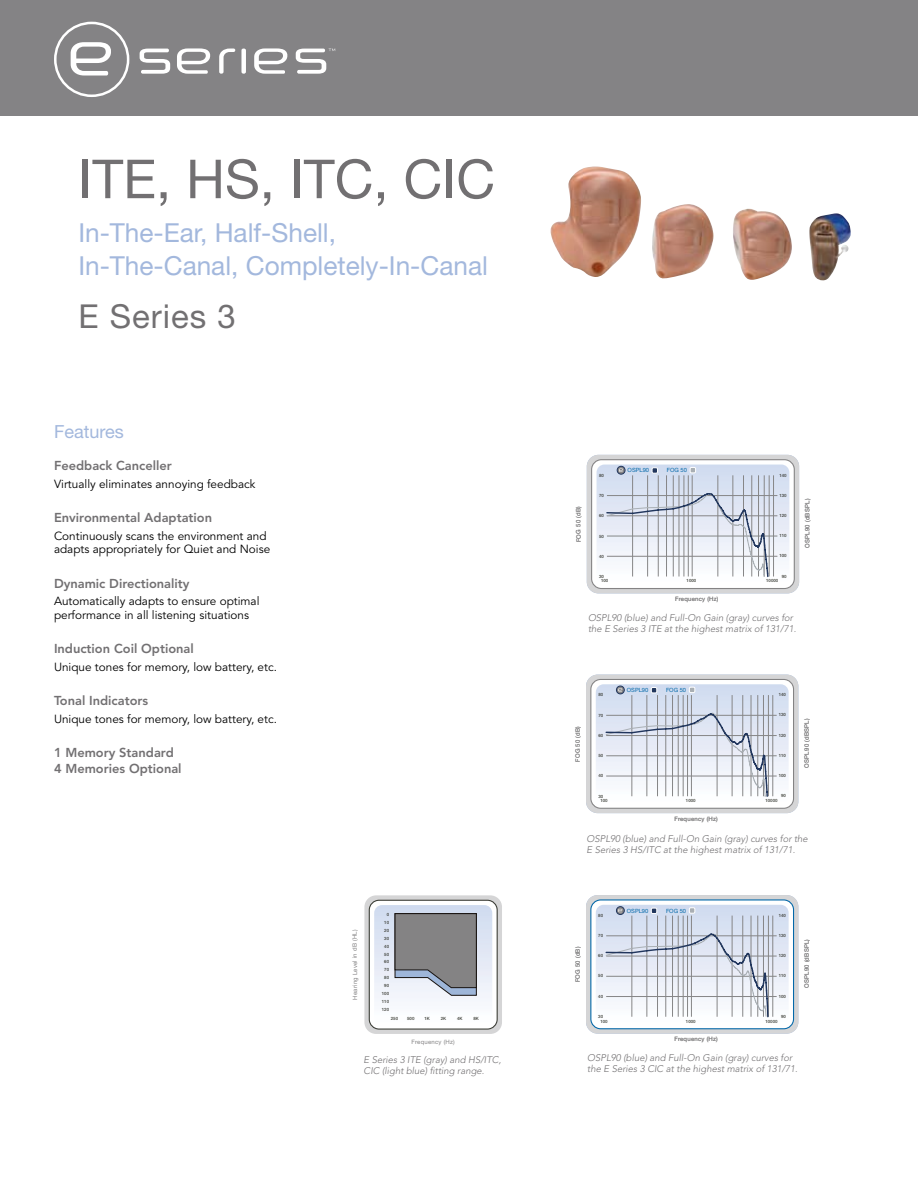
<style>
.page{position:relative;width:918px;height:1188px;background:#fff}
.page>*{position:absolute;margin:0;border:0;box-sizing:border-box;transform-origin:0 0}
.t1{font:53.85px "Helvetica Neue LT Std";color:#727072}
.t2{font:33px "Helvetica Neue LT Std";letter-spacing:.03em;color:#727072}
.t3{font:26.25px/33.5px "Helvetica Neue LT Std";color:#a3b8dd}
.t4{font:18px "Helvetica Neue LT Std";color:#a3b8dd}
.t5{font:12.9px/15.5px "Avenir LT SLI Std Heavy";color:#727072}
.t6{font:11.7px/13.2px "Avenir LT SLI Std Book";color:#000}
.t7{font:italic 300 9.6px/10.9px "Avenir LT Std";color:#727072}
.t8{font:6px "Helvetica Neue LT Std";letter-spacing:.035em;color:#848384}
.t9{font:5.85px "Helvetica Neue LT Std";color:#0368a9}
.t10{font:500 4.35px/7.9px "Helvetica Neue LT Std";color:#3b3d36;text-align:right}
</style>
<div class="page">
<div style="left:0;top:0;width:918px;height:115px;background:#848385"></div>
<div style="left:54px;top:22px;width:75px;height:75px;border:3px solid #fff;border-radius:50%"></div>
<svg style="left:140px;top:49px;width:30px;height:25px"></svg>
<svg style="left:296px;top:49px;width:39px;height:25px"></svg>
<div style="left:241px;top:49px;width:5px;height:25px;background:#fff;border-radius:2px"></div>
<svg style="left:219px;top:49px;width:16px;height:25px"></svg>
<svg style="left:177px;top:48px;width:33px;height:26px"></svg>
<svg style="left:254px;top:48px;width:33px;height:26px"></svg>
<svg style="left:71px;top:42px;width:40px;height:34px"></svg>
<img style="left:550px;top:166px;width:91px;height:111px">
<img style="left:652px;top:204px;width:62px;height:75px">
<img style="left:733px;top:209px;width:59px;height:71px">
<img style="left:809px;top:213px;width:42px;height:68px">
<div style="left:364px;top:895px;width:138px;height:139px;background:#d5d5d6;border-radius:12px"></div>
<div style="left:369px;top:900px;width:128px;height:129px;background:#fff;border-radius:10px"></div>
<div style="left:369px;top:900px;width:129px;height:130px;border:1px solid #3b3d36;border-radius:10px"></div>
<svg style="left:374px;top:905px;width:118px;height:96px;background:#acafb7"></svg>
<div style="left:587px;top:455px;width:212px;height:138px;background:#d5d5d6;border-radius:12px"></div>
<div style="left:592px;top:460px;width:202px;height:129px;background:#fff;border-radius:10px"></div>
<div style="left:591px;top:459px;width:204px;height:130px;border:1px solid #848384;border-radius:10px"></div>
<svg style="left:597px;top:465px;width:192px;height:113px"></svg>
<div style="left:586px;top:675px;width:212px;height:138px;background:#d5d5d6;border-radius:12px"></div>
<div style="left:591px;top:679px;width:203px;height:129px;background:#fff;border-radius:10px"></div>
<div style="left:590px;top:679px;width:204px;height:130px;border:1px solid #848384;border-radius:10px"></div>
<svg style="left:596px;top:684px;width:193px;height:113px"></svg>
<div style="left:586px;top:895px;width:212px;height:139px;background:#d5d5d6;border-radius:12px"></div>
<div style="left:591px;top:900px;width:203px;height:129px;background:#fff;border-radius:10px"></div>
<div style="left:590px;top:899px;width:204px;height:130px;border:1px solid #0368a9;border-radius:10px"></div>
<svg style="left:596px;top:905px;width:193px;height:113px"></svg>
<h1 class="t1" style="left:78px;top:147px;width:418px">ITE, HS, ITC, CIC</h1>
<h3 class="t3" style="left:78px;top:215px;width:411px">In-The-Ear, Half-Shell,<br>In-The-Canal, Completely-In-Canal</h3>
<h2 class="t2" style="left:78px;top:296px;width:159px">E Series 3</h2>
<h3 class="t4" style="left:54px;top:421px;width:71px">Features</h3>
<h3 class="t5" style="left:54px;top:458px;width:119px">Feedback Canceller</h3>
<p class="t6" style="left:54px;top:477px;width:203px">Virtually eliminates annoying feedback</p>
<h3 class="t5" style="left:54px;top:510px;width:160px">Environmental Adaptation</h3>
<p class="t6" style="left:54px;top:530px;width:218px">Continuously scans the environment and adapts appropriately for Quiet and Noise</p>
<h3 class="t5" style="left:54px;top:576px;width:137px">Dynamic Directionality</h3>
<p class="t6" style="left:54px;top:595px;width:207px">Automatically adapts to ensure optimal performance in all listening situations</p>
<h3 class="t5" style="left:54px;top:641px;width:141px">Induction Coil Optional</h3>
<p class="t6" style="left:54px;top:660px;width:225px">Unique tones for memory, low battery, etc.</p>
<h3 class="t5" style="left:54px;top:693px;width:96px">Tonal Indicators</h3>
<p class="t6" style="left:54px;top:713px;width:225px">Unique tones for memory, low battery, etc.</p>
<h3 class="t5" style="left:54px;top:745px;width:129px">1 Memory Standard<br>4 Memories Optional</h3>
<p class="t8" style="left:351px;top:1000px;width:72px;rotate:-90deg">Hearing Level in dB (HL)</p>
<p class="t10" style="left:382px;top:910px;width:9px">0<br>10<br>20<br>30<br>40<br>50<br>60<br>70<br>80<br>90<br>100<br>110<br>120</p>
<p class="t10" style="left:391px;top:1015px;width:9px">250</p>
<p class="t10" style="left:407px;top:1015px;width:9px">500</p>
<p class="t10" style="left:424px;top:1015px;width:7px">1K</p>
<p class="t10" style="left:441px;top:1015px;width:7px">2K</p>
<p class="t10" style="left:457px;top:1015px;width:7px">4K</p>
<p class="t10" style="left:473px;top:1015px;width:7px">8K</p>
<p class="t7" style="left:364px;top:1055px;width:139px">E Series 3 ITE (gray) and HS/ITC,<br>CIC (light blue) fitting range.</p>
<p class="t8" style="left:411px;top:1038px;width:45px">Frequency (Hz)</p>
<p class="t10" style="left:599px;top:471px;width:6px">80</p>
<p class="t9" style="left:628px;top:467px;width:23px">OSPL90</p>
<p class="t9" style="left:667px;top:467px;width:22px">FOG 50</p>
<p class="t10" style="left:779px;top:471px;width:9px">140</p>
<p class="t10" style="left:779px;top:491px;width:9px">130</p>
<p class="t10" style="left:599px;top:492px;width:6px">70</p>
<p class="t8" style="left:575px;top:542px;width:37px;rotate:-90deg">FOG 50 (dB)</p>
<p class="t8" style="left:804px;top:548px;width:51px;rotate:-90deg">OSPL90 (dBSPL)</p>
<p class="t10" style="left:779px;top:511px;width:9px">120</p>
<p class="t10" style="left:599px;top:512px;width:6px">60</p>
<p class="t10" style="left:779px;top:532px;width:9px">110</p>
<p class="t10" style="left:599px;top:532px;width:6px">50</p>
<p class="t10" style="left:599px;top:552px;width:6px">40</p>
<p class="t10" style="left:779px;top:552px;width:9px">100</p>
<p class="t10" style="left:782px;top:572px;width:6px">90</p>
<p class="t10" style="left:599px;top:573px;width:6px">30</p>
<p class="t10" style="left:601px;top:577px;width:9px">100</p>
<p class="t10" style="left:687px;top:577px;width:11px">1000</p>
<p class="t10" style="left:766px;top:577px;width:14px">10000</p>
<p class="t8" style="left:675px;top:595px;width:45px">Frequency (Hz)</p>
<p class="t7" style="left:588px;top:613px;width:210px">OSPL90 (blue) and Full-On Gain (gray) curves for the E Series 3 ITE at the highest matrix of 131/71.</p>
<p class="t10" style="left:598px;top:691px;width:6px">80</p>
<p class="t10" style="left:598px;top:711px;width:6px">70</p>
<p class="t9" style="left:627px;top:687px;width:23px">OSPL90</p>
<p class="t9" style="left:666px;top:687px;width:22px">FOG 50</p>
<p class="t10" style="left:779px;top:691px;width:9px">140</p>
<p class="t10" style="left:779px;top:711px;width:9px">130</p>
<p class="t8" style="left:574px;top:762px;width:37px;rotate:-90deg">FOG 50 (dB)</p>
<p class="t8" style="left:803px;top:768px;width:51px;rotate:-90deg">OSPL90 (dBSPL)</p>
<p class="t10" style="left:779px;top:731px;width:9px">120</p>
<p class="t10" style="left:598px;top:731px;width:6px">60</p>
<p class="t10" style="left:779px;top:751px;width:9px">110</p>
<p class="t10" style="left:598px;top:752px;width:6px">50</p>
<p class="t10" style="left:598px;top:772px;width:6px">40</p>
<p class="t10" style="left:779px;top:772px;width:9px">100</p>
<p class="t10" style="left:781px;top:792px;width:6px">90</p>
<p class="t10" style="left:598px;top:792px;width:6px">30</p>
<p class="t10" style="left:600px;top:797px;width:9px">100</p>
<p class="t10" style="left:686px;top:797px;width:11px">1000</p>
<p class="t10" style="left:765px;top:797px;width:14px">10000</p>
<p class="t8" style="left:674px;top:815px;width:45px">Frequency (Hz)</p>
<p class="t7" style="left:586px;top:833px;width:223px">OSPL90 (blue) and Full-On Gain (gray) curves for the<br>E Series 3 HS/ITC at the highest matrix of 131/71.</p>
<p class="t10" style="left:598px;top:911px;width:6px">80</p>
<p class="t10" style="left:598px;top:931px;width:6px">70</p>
<p class="t9" style="left:627px;top:907px;width:23px">OSPL90</p>
<p class="t9" style="left:666px;top:907px;width:22px">FOG 50</p>
<p class="t10" style="left:779px;top:911px;width:9px">140</p>
<p class="t10" style="left:779px;top:931px;width:9px">130</p>
<p class="t8" style="left:574px;top:982px;width:37px;rotate:-90deg">FOG 50 (dB)</p>
<p class="t8" style="left:803px;top:988px;width:51px;rotate:-90deg">OSPL90 (dBSPL)</p>
<p class="t10" style="left:779px;top:952px;width:9px">120</p>
<p class="t10" style="left:598px;top:952px;width:6px">60</p>
<p class="t10" style="left:779px;top:972px;width:9px">110</p>
<p class="t10" style="left:598px;top:972px;width:6px">50</p>
<p class="t10" style="left:598px;top:992px;width:6px">40</p>
<p class="t10" style="left:779px;top:992px;width:9px">100</p>
<p class="t10" style="left:781px;top:1012px;width:6px">90</p>
<p class="t10" style="left:598px;top:1012px;width:6px">30</p>
<p class="t10" style="left:600px;top:1017px;width:9px">100</p>
<p class="t10" style="left:686px;top:1017px;width:11px">1000</p>
<p class="t10" style="left:765px;top:1017px;width:14px">10000</p>
<p class="t8" style="left:674px;top:1036px;width:45px">Frequency (Hz)</p>
<p class="t7" style="left:587px;top:1053px;width:212px">OSPL90 (blue) and Full-On Gain (gray) curves for the E Series 3 CIC at the highest matrix of 131/71.</p>
</div>
